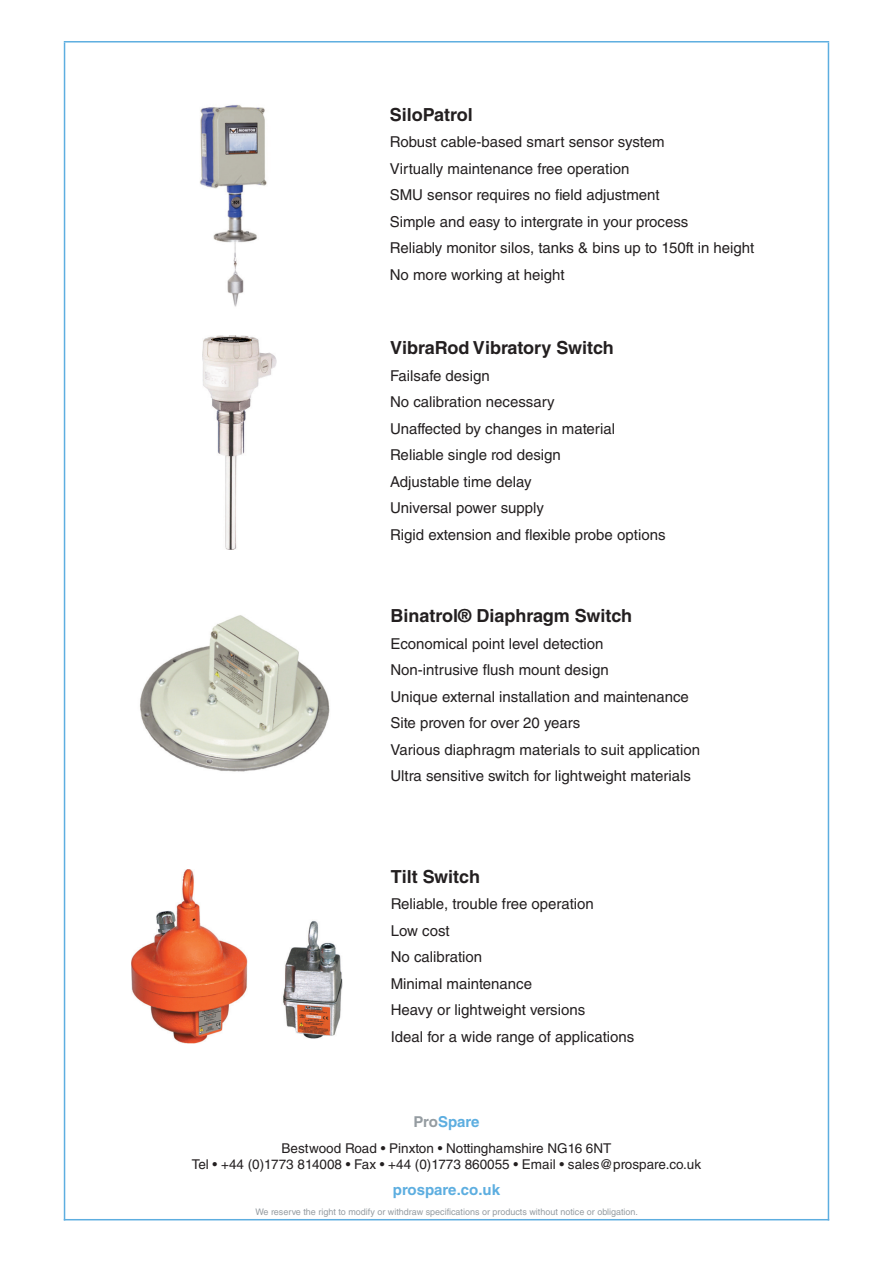
<style>
.page{position:relative;width:893px;height:1263px;background:#fff}
.page>*{position:absolute;margin:0;border:0;box-sizing:border-box;transform-origin:0 0}
.t1{font:700 18px "Helvetica LT Std";color:#231f20}
.t2{font:15px/26.5px "Helvetica LT Std";color:#231f20}
.t3{font:700 15px "Helvetica LT Std";color:#5daee0}
.t4{font:13.5px/16.5px "Helvetica LT Std";color:#231f20;text-align:center}
.t5{font:9px "Helvetica LT Std";color:#959ca1}
.s1{color:#959ca1}
</style>
<div class="page">
<img style="left:200px;top:105px;width:67px;height:202px">
<img style="left:202px;top:335px;width:75px;height:215px">
<hr style="left:64px;top:41px;width:765px;height:2px;background:#5daee0">
<hr style="left:64px;top:43px;width:1px;height:1177px;background:#5daee0">
<hr style="left:828px;top:43px;width:1px;height:1177px;background:#5daee0">
<hr style="left:64px;top:1219px;width:765px;height:1px;background:#5daee0">
<img style="left:140px;top:615px;width:190px;height:157px">
<img style="left:132px;top:870px;width:211px;height:173px">
<p class="t1" style="left:390px;top:103px;width:85px">SiloPatrol</p>
<p class="t2" style="left:390px;top:129px;width:366px">Robust cable-based smart sensor system<br>Virtually maintenance free operation<br>SMU sensor requires no field adjustment<br>Simple and easy to intergrate in your process<br>Reliably monitor silos, tanks &amp; bins up to 150ft in height No more working at height</p>
<p class="t1" style="left:390px;top:337px;width:225px">VibraRod Vibratory Switch</p>
<p class="t2" style="left:390px;top:362px;width:277px">Failsafe design<br>No calibration necessary<br>Unaffected by changes in material<br>Reliable single rod design<br>Adjustable time delay<br>Universal power supply<br>Rigid extension and flexible probe options</p>
<p class="t1" style="left:390px;top:605px;width:243px">Binatrol® Diaphragm Switch</p>
<p class="t2" style="left:390px;top:630px;width:311px">Economical point level detection<br>Non-intrusive flush mount design<br>Unique external installation and maintenance Site proven for over 20 years<br>Various diaphragm materials to suit application Ultra sensitive switch for lightweight materials</p>
<p class="t1" style="left:391px;top:865px;width:91px">Tilt Switch</p>
<p class="t2" style="left:391px;top:891px;width:245px">Reliable, trouble free operation<br>Low cost<br>No calibration<br>Minimal maintenance<br>Heavy or lightweight versions<br>Ideal for a wide range of applications</p>
<p class="t3" style="left:414px;top:1113px;width:67px"><span class="s1">Pro</span>Spare</p>
<p class="t4" style="left:192px;top:1139px;width:511px">Bestwood Road • Pinxton • Nottinghamshire NG16 6NT<br>Tel • +44 (0)1773 814008 • Fax • +44 (0)1773 860055 • Email • sales@prospare.co.uk</p>
<p class="t3" style="left:393px;top:1180px;width:109px">prospare.co.uk</p>
<p class="t5" style="left:255px;top:1207px;width:384px">We reserve the right to modify or withdraw specifications or products without notice or obligation.</p>
</div>
